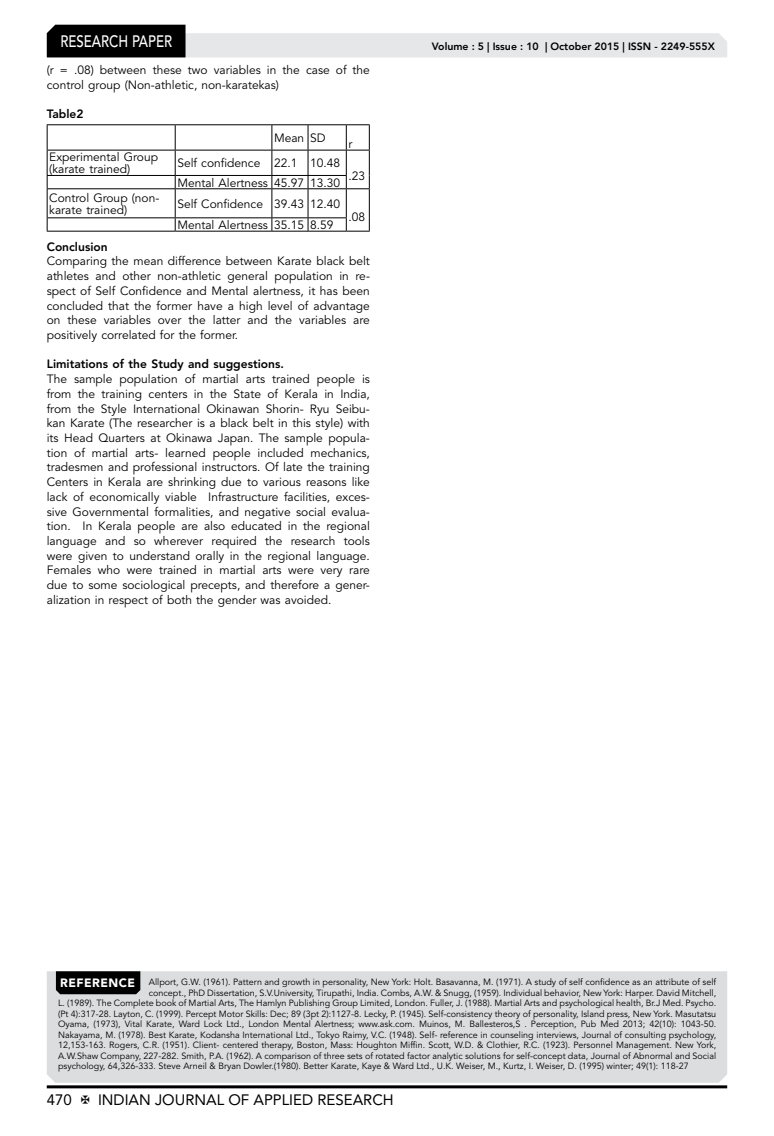
<style>
.page{position:relative;width:774px;height:1136px;background:#fff}
.page>*{position:absolute;margin:0;border:0;box-sizing:border-box;transform-origin:0 0}
.t1{font:500 16.5px "Avenir LT Std";color:#fff;scale:.8 1}
.t2{font:15px "Avenir LT Std";color:#000}
.t3{font:12px/14.7px "Avenir LT Std";color:#000}
.t4{font:800 12px "Avenir LT Std";color:#000}
.t5{font:800 10.5px "Avenir LT Std";color:#000}
.t6{font:9px "Avenir LT Std";color:#000}
.s1{font-weight:900;font-size:12px;color:#fff}
</style>
<div class="page">
<hr style="left:47px;top:1085px;width:680px;height:3px;background:#000">
<svg style="left:47px;top:25px;width:680px;height:32px"></svg>
<div style="left:47px;top:971px;width:680px;height:111px;background:#dcddde"></div>
<div style="left:56px;top:971px;width:84px;height:23px;background:#000"></div>
<svg style="left:47px;top:124px;width:323px;height:108px"></svg>
<h1 class="t1" style="left:60px;top:32px;width:139px">RESEARCH PAPER</h1>
<p class="t3" style="left:47px;top:63px;width:325px">(r = .08) between these two variables in the case of the control group (Non-athletic, non-karatekas)</p>
<p class="t4" style="left:47px;top:107px;width:38px">Table2</p>
<p class="t3" style="left:274px;top:131px;width:53px">Mean SD</p>
<p class="t3" style="left:348px;top:137px;width:5px">r</p>
<p class="t3" style="left:49px;top:151px;width:110px;line-height:12px">Experimental Group (karate trained)</p>
<p class="t3" style="left:177px;top:156px;width:164px">Self confidence 22.1 10.48</p>
<p class="t3" style="left:348px;top:169px;width:18px">.23</p>
<p class="t3" style="left:177px;top:175px;width:164px">Mental Alertness 45.97 13.30</p>
<p class="t3" style="left:49px;top:192px;width:112px;line-height:12px">Control Group (non&shy;karate trained)</p>
<p class="t3" style="left:177px;top:197px;width:164px">Self Confidence 39.43 12.40</p>
<p class="t3" style="left:348px;top:209px;width:18px">.08</p>
<p class="t3" style="left:177px;top:218px;width:158px">Mental Alertness 35.15 8.59</p>
<p class="t4" style="left:47px;top:239px;width:62px">Conclusion</p>
<p class="t3" style="left:47px;top:254px;width:325px;text-align:justify">Comparing the mean difference between Karate black belt athletes and other non-athletic general population in re&shy;spect of Self Confidence and Mental alertness, it has been concluded that the former have a high level of advantage on these variables over the latter and the variables are positively correlated for the former.</p>
<p class="t4" style="left:47px;top:357px;width:239px">Limitations of the Study and suggestions.</p>
<p class="t3" style="left:47px;top:372px;width:325px;text-align:justify">The sample population of martial arts trained people is from the training centers in the State of Kerala in India, from the Style International Okinawan Shorin- Ryu Seibu&shy;kan Karate (The researcher is a black belt in this style) with its Head Quarters at Okinawa Japan. The sample popula&shy;tion of martial arts- learned people included mechanics, tradesmen and professional instructors. Of late the training Centers in Kerala are shrinking due to various reasons like lack of economically viable Infrastructure facilities, exces&shy;sive Governmental formalities, and negative social evalua&shy;tion. In Kerala people are also educated in the regional language and so wherever required the research tools were given to understand orally in the regional language.<br>Females who were trained in martial arts were very rare due to some sociological precepts, and therefore a gener&shy;alization in respect of both the gender was avoided.</p>
<p class="t5" style="left:432px;top:41px;width:284px">Volume : 5 | Issue : 10 | October 2015 | ISSN - 2249-555X</p>
<p class="t6" style="left:60px;top:976px;width:657px"><span class="s1">REFERENCE</span> Allport, G.W. (1961). Pattern and growth in personality, New York: Holt. Basavanna, M. (1971). A study of self confidence as an attribute of self</p>
<p class="t6" style="left:149px;top:987px;width:569px">concept., PhD Dissertation, S.V.University, Tirupathi, India. Combs, A.W. &amp; Snugg, (1959). Individual behavior, New York: Harper. David Mitchell,</p>
<p class="t6" style="left:58px;top:997px;width:659px">L. (1989). The Complete book of Martial Arts, The Hamlyn Publishing Group Limited, London. Fuller, J. (1988). Martial Arts and psychological health, Br.J Med. Psycho.</p>
<p class="t6" style="left:58px;top:1008px;width:660px">(Pt 4):317-28. Layton, C. (1999). Percept Motor Skills: Dec; 89 (3pt 2):1127-8. Lecky, P. (1945). Self-consistency theory of personality, Island press, New York. Masutatsu</p>
<p class="t6" style="left:58px;top:1018px;width:659px">Oyama, (1973), Vital Karate, Ward Lock Ltd., London Mental Alertness; www.ask.com. Muinos, M. Ballesteros,S . Perception, Pub Med 2013; 42(10): 1043-50.</p>
<p class="t6" style="left:58px;top:1029px;width:660px">Nakayama, M. (1978). Best Karate, Kodansha International Ltd., Tokyo Raimy, V.C. (1948). Self- reference in counseling interviews, Journal of consulting psychology,</p>
<p class="t6" style="left:58px;top:1039px;width:660px">12,153-163. Rogers, C.R. (1951). Client- centered therapy, Boston, Mass: Houghton Miffin. Scott, W.D. &amp; Clothier, R.C. (1923). Personnel Management. New York,</p>
<p class="t6" style="left:58px;top:1050px;width:659px">A.W.Shaw Company, 227-282. Smith, P.A. (1962). A comparison of three sets of rotated factor analytic solutions for self-concept data, Journal of Abnormal and Social</p>
<p class="t6" style="left:58px;top:1060px;width:632px">psychology, 64,326-333. Steve Arneil &amp; Bryan Dowler.(1980). Better Karate, Kaye &amp; Ward Ltd., U.K. Weiser, M., Kurtz, I. Weiser, D. (1995) winter; 49(1): 118-27</p>
<p class="t2" style="left:47px;top:1090px;width:27px">470</p>
<p class="t2" style="left:98px;top:1090px;width:297px">INDIAN JOURNAL OF APPLIED RESEARCH</p>
</div>
